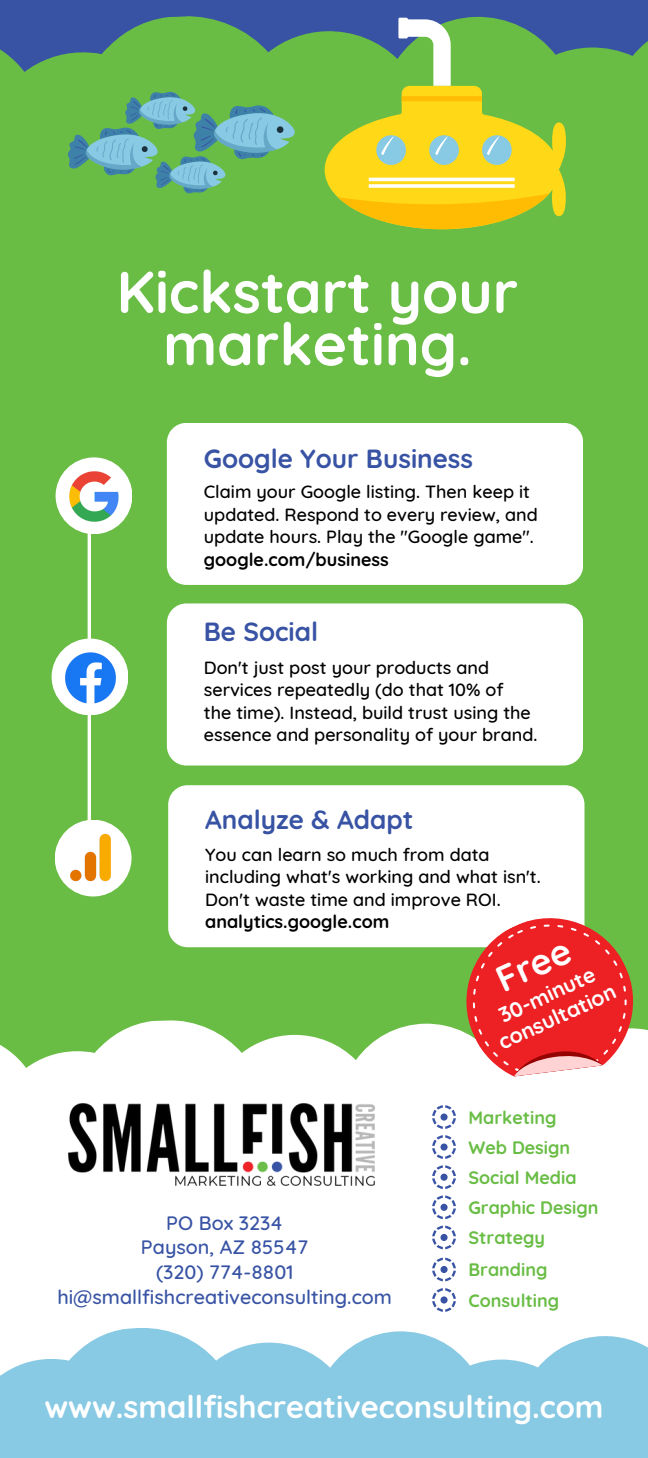
<style>
.page{position:relative;width:648px;height:1458px;background:#69bd45}
.page>*{position:absolute;margin:0;border:0;box-sizing:border-box;transform-origin:0 0}
.t1{font:700 58.73px/52.2px "Quicksand";color:#fff;text-align:center}
.t2{font:700 36.23px "Quicksand";color:#fff}
.t3{font:700 31.05px "Quicksand";color:#fff}
.t4{font:700 26.1px "Quicksand";color:#3853a4}
.t5{font:700 21.15px/24.1px "Quicksand";color:#fff;text-align:center}
.t6{font:500 19.8px "Quicksand";color:#3853a4}
.t7{font:500 18px/22.5px "Quicksand";color:#000}
.t8{font:700 18px "Quicksand";color:#69bd45}
.t9{font:700 18px "Quicksand";color:#000}
.s1{font-weight:700}
</style>
<div class="page">
<div style="left:0;top:1020px;width:648px;height:307px;background:#fff"></div>
<svg style="left:432px;top:1105px;width:24px;height:24px"></svg>
<svg style="left:432px;top:1135px;width:24px;height:24px"></svg>
<svg style="left:432px;top:1165px;width:24px;height:24px"></svg>
<svg style="left:432px;top:1196px;width:24px;height:23px"></svg>
<svg style="left:432px;top:1226px;width:24px;height:23px"></svg>
<svg style="left:432px;top:1258px;width:24px;height:23px"></svg>
<svg style="left:0;top:1327px;width:648px;height:131px;background:#99d1e7"></svg>
<div style="left:167px;top:423px;width:416px;height:162px;background:#fff;border-radius:19px"></div>
<hr style="left:88px;top:489px;width:3px;height:391px;background:#fff">
<div style="left:56px;top:457px;width:76px;height:77px;background:#fff;border-radius:50%"></div>
<div style="left:52px;top:639px;width:76px;height:76px;background:#fff;border-radius:50%"></div>
<div style="left:55px;top:820px;width:77px;height:77px;background:#fff;border-radius:50%"></div>
<div style="left:167px;top:603px;width:416px;height:163px;background:#fff;border-radius:19px"></div>
<div style="left:168px;top:785px;width:416px;height:162px;background:#fff;border-radius:19px"></div>
<svg style="left:439px;top:891px;width:209px;height:218px;fill:#fff"></svg>
<svg style="left:448px;top:900px;width:200px;height:202px"></svg>
<svg style="left:508px;top:1029px;width:95px;height:72px;background:#f29294"></svg>
<img style="left:69px;top:1103px;width:305px;height:83px">
<div style="left:0;top:0;width:648px;height:101px;background:#3853a4"></div>
<svg style="left:0;top:16px;width:648px;height:214px;fill:#69bd45"></svg>
<svg style="left:68px;top:91px;width:227px;height:103px"></svg>
<svg style="left:325px;top:18px;width:241px;height:211px"></svg>
<svg style="left:369px;top:184px;width:146px;height:4px"></svg>
<hr style="left:369px;top:178px;width:146px;height:3px;background:#fff">
<img style="left:69px;top:469px;width:53px;height:54px">
<img style="left:51px;top:648px;width:77px;height:59px">
<img style="left:55px;top:834px;width:77px;height:47px">
<svg style="left:432px;top:1288px;width:24px;height:24px"></svg>
<p class="t1" style="left:117px;top:265px;width:403px">Kickstart your marketing.</p>
<p class="t4" style="left:204px;top:441px;width:271px">Google Your Business</p>
<p class="t7" style="left:204px;top:480px;width:335px">Claim your Google listing. Then keep it updated. Respond to every review, and update hours. Play the "Google game". <span class="s1">google.com/business</span></p>
<p class="t4" style="left:204px;top:615px;width:116px">Be Social</p>
<p class="t7" style="left:204px;top:656px;width:301px">Don't just post your products and services repeatedly (do that 10% of</p>
<p class="t7" style="left:204px;top:701px;width:335px">the time). Instead, build trust using the essence and personality of your brand.</p>
<p class="t4" style="left:205px;top:803px;width:210px">Analyze &amp; Adapt</p>
<p class="t7" style="left:205px;top:843px;width:337px">You can learn so much from data including what's working and what isn't.<br>Don't waste time and improve ROI.</p>
<p class="t9" style="left:205px;top:910px;width:186px">analytics.google.com</p>
<p class="t2" style="left:488px;top:960px;width:80px;rotate:-25deg">Free</p>
<p class="t5" style="left:485px;top:1010px;width:128px;rotate:-25deg">30-minute consultation</p>
<p class="t6" style="left:166px;top:1210px;width:118px">PO Box 3234</p>
<p class="t6" style="left:141px;top:1235px;width:169px">Payson, AZ 85547</p>
<p class="t6" style="left:156px;top:1259px;width:139px">(320) 774-8801</p>
<p class="t6" style="left:57px;top:1284px;width:336px">hi@smallfishcreativeconsulting.com</p>
<p class="t8" style="left:468px;top:1106px;width:89px">Marketing</p>
<p class="t8" style="left:468px;top:1136px;width:103px">Web Design</p>
<p class="t8" style="left:468px;top:1166px;width:110px">Social Media</p>
<p class="t8" style="left:468px;top:1196px;width:131px">Graphic Design</p>
<p class="t8" style="left:468px;top:1226px;width:78px">Strategy</p>
<p class="t8" style="left:468px;top:1258px;width:80px">Branding</p>
<p class="t8" style="left:468px;top:1289px;width:92px">Consulting</p>
<p class="t3" style="left:44px;top:1387px;width:561px">www.smallfishcreativeconsulting.com</p>
</div>
